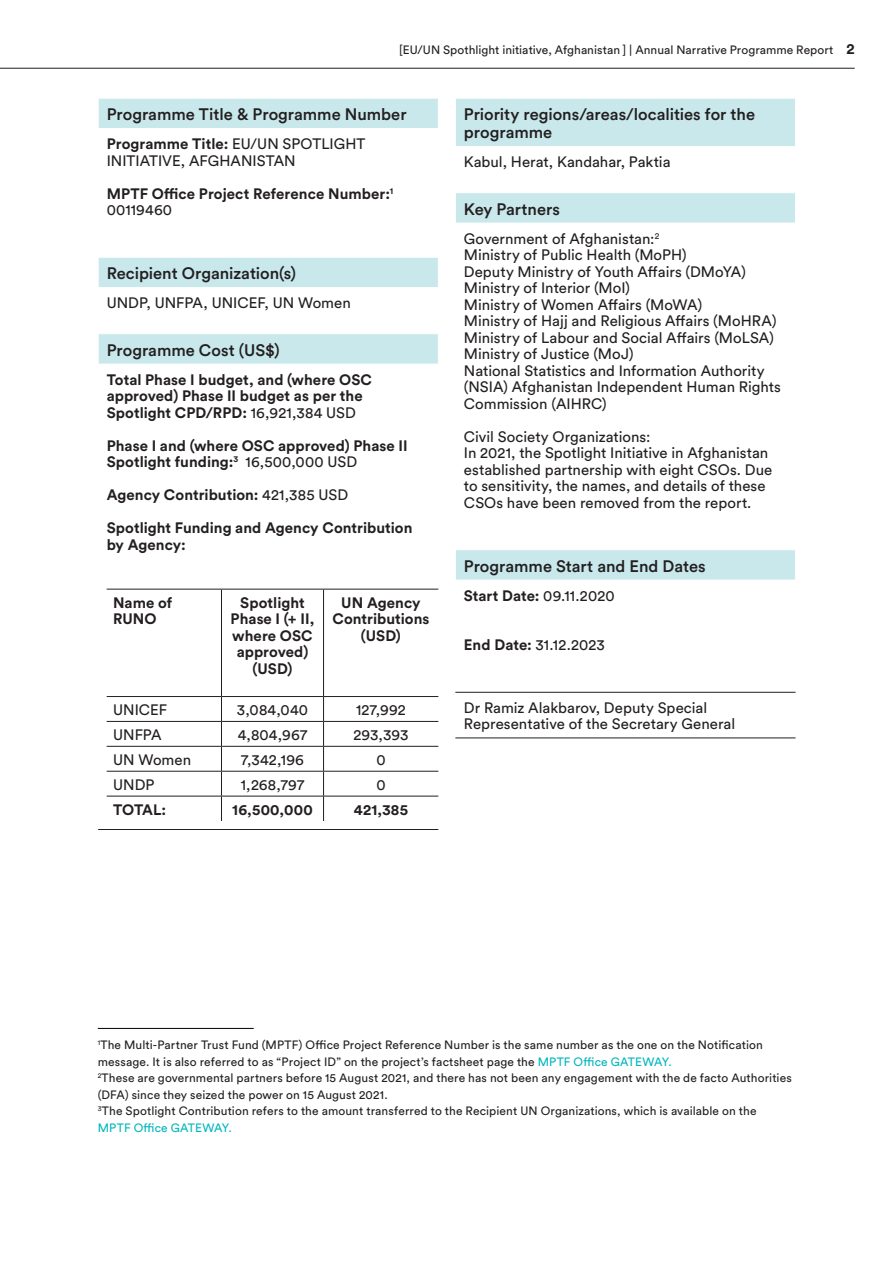
<style>
.page{position:relative;width:893px;height:1263px;background:#fff}
.page>*{position:absolute;margin:0;border:0;box-sizing:border-box;transform-origin:0 0}
.Table_head{font:500 16.5px/18px "Circular Std";color:#231f20}
.Table{font:15px/16.5px "Circular Std";color:#231f20}
.Table-2{font:700 15px/16.5px "Circular Std";letter-spacing:.005em;color:#231f20}
.Table-3{font:12px/16.5px "Circular Std";letter-spacing:.01em;color:#231f20}
.Table-4{font:12px "Circular Std";letter-spacing:.015em;color:#00b6bc}
.s1{font-weight:700;font-size:15px}
.s2{font-weight:700}
.s3{font-weight:400}
.s4{color:#00b6bc}
</style>
<div class="page">
<hr style="left:0;top:68px;width:855px;height:1px;background:#231f20">
<svg style="left:99px;top:99px;width:339px;height:265px"></svg>
<hr style="left:98px;top:829px;width:340px;height:1px;background:#231f20">
<svg style="left:98px;top:99px;width:1px;height:29px"></svg>
<hr style="left:98px;top:128px;width:341px;height:1px;background:#fff">
<hr style="left:98px;top:257px;width:341px;height:1px;background:#fff">
<svg style="left:98px;top:258px;width:1px;height:29px"></svg>
<hr style="left:98px;top:287px;width:341px;height:1px;background:#fff">
<hr style="left:98px;top:333px;width:341px;height:1px;background:#fff">
<hr style="left:107px;top:589px;width:114px;height:1px;background:#231f20">
<hr style="left:221px;top:589px;width:103px;height:1px;background:#231f20">
<hr style="left:221px;top:589px;width:1px;height:107px;background:#231f20">
<hr style="left:324px;top:589px;width:114px;height:1px;background:#231f20">
<hr style="left:323px;top:589px;width:1px;height:107px;background:#231f20">
<hr style="left:107px;top:696px;width:114px;height:1px;background:#231f20">
<hr style="left:221px;top:696px;width:103px;height:1px;background:#231f20">
<hr style="left:324px;top:696px;width:114px;height:1px;background:#231f20">
<hr style="left:107px;top:721px;width:114px;height:1px;background:#231f20">
<hr style="left:221px;top:721px;width:103px;height:1px;background:#231f20">
<hr style="left:324px;top:721px;width:114px;height:1px;background:#231f20">
<hr style="left:107px;top:746px;width:114px;height:1px;background:#231f20">
<hr style="left:221px;top:746px;width:103px;height:1px;background:#231f20">
<hr style="left:324px;top:746px;width:114px;height:1px;background:#231f20">
<hr style="left:107px;top:771px;width:114px;height:1px;background:#231f20">
<hr style="left:221px;top:771px;width:103px;height:1px;background:#231f20">
<hr style="left:324px;top:771px;width:114px;height:1px;background:#231f20">
<hr style="left:107px;top:796px;width:114px;height:1px;background:#231f20">
<hr style="left:221px;top:796px;width:103px;height:1px;background:#231f20">
<svg style="left:221px;top:697px;width:1px;height:124px"></svg>
<hr style="left:324px;top:796px;width:114px;height:1px;background:#231f20">
<svg style="left:323px;top:697px;width:1px;height:124px"></svg>
<svg style="left:456px;top:99px;width:339px;height:481px"></svg>
<hr style="left:455px;top:146px;width:341px;height:1px;background:#fff">
<hr style="left:455px;top:192px;width:341px;height:1px;background:#fff">
<hr style="left:455px;top:223px;width:341px;height:1px;background:#fff">
<hr style="left:455px;top:549px;width:341px;height:1px;background:#fff">
<hr style="left:455px;top:692px;width:340px;height:1px;background:#231f20">
<hr style="left:455px;top:737px;width:340px;height:1px;background:#231f20">
<hr style="left:98px;top:1028px;width:156px;height:1px;background:#000">
<p class="Table-3" style="left:399px;top:42px;width:457px">[EU/UN Spothlight initiative, Afghanistan ] | Annual Narrative Programme Report <span class="s1">2</span></p>
<p class="Table_head" style="left:107px;top:105px;width:301px">Programme Title &amp; Programme Number</p>
<p class="Table" style="left:107px;top:135px;width:260px"><span class="s2">Programme Title:</span> EU/UN SPOTLIGHT<br>INITIATIVE, AFGHANISTAN</p>
<p class="Table-2" style="left:107px;top:185px;width:288px">MPTF Office Project Reference Number:<sup>1<br></sup><span class="s3">00119460</span></p>
<p class="Table_head" style="left:107px;top:264px;width:191px">Recipient Organization(s)</p>
<p class="Table" style="left:107px;top:294px;width:246px">UNDP, UNFPA, UNICEF, UN Women</p>
<p class="Table_head" style="left:107px;top:340px;width:175px">Programme Cost (US$)</p>
<p class="Table-2" style="left:107px;top:371px;width:267px">Total Phase I budget, and (where OSC approved) Phase II budget as per the<br>Spotlight CPD/RPD: <span class="s3">16,921,384 USD</span></p>
<p class="Table-2" style="left:107px;top:437px;width:302px">Phase I and (where OSC approved) Phase II<br>Spotlight funding:<sup>3</sup> <span class="s3">16,500,000 USD</span></p>
<p class="Table-2" style="left:107px;top:486px;width:243px">Agency Contribution: <span class="s3">421,385 USD</span></p>
<p class="Table-2" style="left:107px;top:519px;width:307px">Spotlight Funding and Agency Contribution by Agency:</p>
<p class="Table-2" style="left:113px;top:594px;width:61px">Name of<br>RUNO</p>
<p class="Table-2" style="left:240px;top:594px;width:66px">Spotlight</p>
<p class="Table-2" style="left:231px;top:610px;width:85px;text-align:center">Phase I (+ II, where OSC approved) (USD)</p>
<p class="Table-2" style="left:341px;top:594px;width:81px">UN Agency</p>
<p class="Table-2" style="left:332px;top:610px;width:99px">Contributions</p>
<p class="Table-2" style="left:361px;top:627px;width:41px">(USD)</p>
<p class="Table" style="left:113px;top:701px;width:56px">UNICEF</p>
<p class="Table" style="left:237px;top:701px;width:73px">3,084,040</p>
<p class="Table" style="left:356px;top:701px;width:51px">127,992</p>
<p class="Table" style="left:113px;top:726px;width:50px">UNFPA</p>
<p class="Table" style="left:238px;top:726px;width:71px">4,804,967</p>
<p class="Table" style="left:353px;top:726px;width:57px">293,393</p>
<p class="Table" style="left:113px;top:751px;width:80px">UN Women</p>
<p class="Table" style="left:241px;top:751px;width:64px">7,342,196</p>
<p class="Table" style="left:376px;top:751px;width:11px">0</p>
<p class="Table" style="left:113px;top:776px;width:43px">UNDP</p>
<p class="Table" style="left:241px;top:776px;width:65px">1,268,797</p>
<p class="Table" style="left:376px;top:776px;width:11px">0</p>
<p class="Table-2" style="left:113px;top:801px;width:55px">TOTAL:</p>
<p class="Table-2" style="left:232px;top:801px;width:82px">16,500,000</p>
<p class="Table-2" style="left:354px;top:801px;width:56px">421,385</p>
<p class="Table_head" style="left:464px;top:105px;width:293px">Priority regions/areas/localities for the programme</p>
<p class="Table" style="left:464px;top:153px;width:208px">Kabul, Herat, Kandahar, Paktia</p>
<p class="Table_head" style="left:464px;top:199px;width:98px">Key Partners</p>
<p class="Table" style="left:464px;top:230px;width:197px">Government of Afghanistan:<sup>2</sup></p>
<p class="Table" style="left:464px;top:246px;width:224px">Ministry of Public Health (MoPH)</p>
<p class="Table" style="left:464px;top:263px;width:284px">Deputy Ministry of Youth Affairs (DMoYA)</p>
<p class="Table" style="left:464px;top:279px;width:168px">Ministry of Interior (MoI)</p>
<p class="Table" style="left:464px;top:296px;width:240px">Ministry of Women Affairs (MoWA)</p>
<p class="Table" style="left:464px;top:312px;width:314px">Ministry of Hajj and Religious Affairs (MoHRA)</p>
<p class="Table" style="left:464px;top:329px;width:312px">Ministry of Labour and Social Affairs (MoLSA)</p>
<p class="Table" style="left:464px;top:345px;width:171px">Ministry of Justice (MoJ)</p>
<p class="Table" style="left:464px;top:362px;width:319px">National Statistics and Information Authority (NSIA) Afghanistan Independent Human Rights<br>Commission (AIHRC)</p>
<p class="Table" style="left:464px;top:428px;width:188px">Civil Society Organizations:</p>
<p class="Table" style="left:464px;top:444px;width:310px">In 2021, the Spotlight Initiative in Afghanistan established partnership with eight CSOs. Due to sensitivity, the names, and details of these CSOs have been removed from the report.</p>
<p class="Table_head" style="left:464px;top:556px;width:243px">Programme Start and End Dates</p>
<p class="Table-2" style="left:464px;top:587px;width:152px">Start Date: <span class="s3">09.11.2020</span></p>
<p class="Table" style="left:464px;top:636px;width:143px"><span class="s2">End Date:</span> 31.12.2023</p>
<p class="Table" style="left:464px;top:699px;width:273px">Dr Ramiz Alakbarov, Deputy Special<br>Representative of the Secretary General</p>
<p class="Table-3" style="left:98px;top:1037px;width:666px"><sup>1</sup>The Multi-Partner Trust Fund (MPTF) Office Project Reference Number is the same number as the one on the Notification message. It is also referred to as “Project ID” on the project’s factsheet page the <span class="s4">MPTF Office GATEWAY.</span></p>
<p class="Table-3" style="left:98px;top:1070px;width:695px"><sup>2</sup>These are governmental partners before 15 August 2021, and there has not been any engagement with the de facto Authorities (DFA) since they seized the power on 15 August 2021.</p>
<p class="Table-3" style="left:98px;top:1103px;width:660px"><sup>3</sup>The Spotlight Contribution refers to the amount transferred to the Recipient UN Organizations, which is available on the</p>
<p class="Table-4" style="left:98px;top:1120px;width:136px">MPTF Office GATEWAY.</p>
</div>
